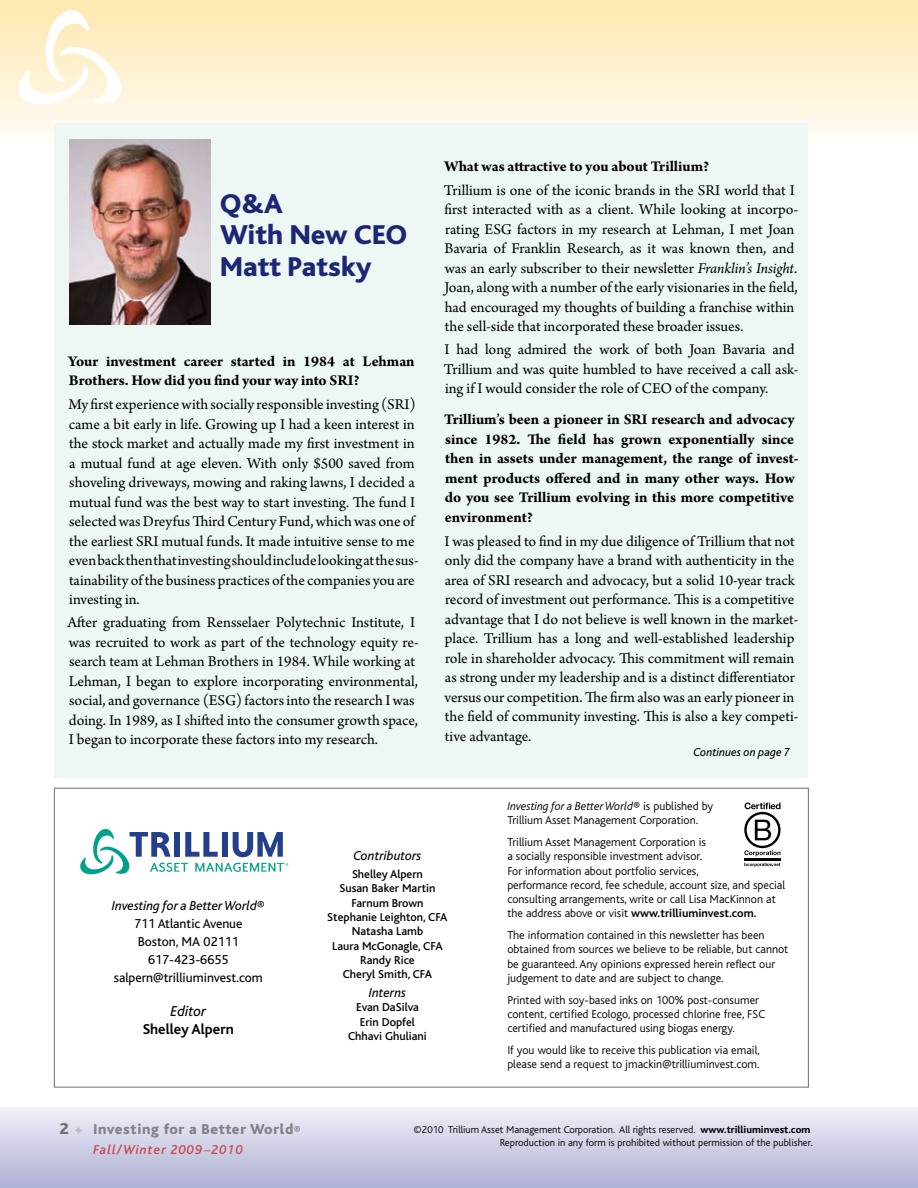
<style>
.page{position:relative;width:918px;height:1188px;background:#fff}
.page>*{position:absolute;margin:0;border:0;box-sizing:border-box;transform-origin:0 0}
.t1{font:800 28.5px/31.5px "Bliss";color:#1c2674}
.t2{font:15.75px/19.5px "Arno Pro";color:#000}
.t3{font:700 15.75px/19.5px "Arno Pro";letter-spacing:-.005em;color:#000}
.t4{font:800 15px "Bliss";letter-spacing:.04em;color:#808285}
.t5{font:700 15px "Bliss";color:#000}
.t6{font:italic 15px "Bliss";color:#000}
.t7{font:13.5px/18px "Bliss";color:#000;text-align:center}
.t8{font:italic 13.5px "Bliss";color:#000}
.t9{font:italic 500 13.5px "Bliss";letter-spacing:.08em;color:#c74a4b}
.t10{font:300 12px/14.2px "Bliss";color:#000}
.t11{font:500 12px/14.2px "Bliss";color:#000;text-align:center}
.t12{font:italic 12px "Bliss";color:#000}
.t13{font:300 10.5px/13.5px "Bliss";color:#000;text-align:right}
.s1{font-style:italic}
.s2{font-size:16.5px;color:#6d6f71}
.s3{color:#bcbdc0}
.s4{font-size:12px}
.s5{font-family:"Arno Pro";font-weight:400;font-style:normal;font-size:15.75px}
.s6{font-weight:700}
.s7{font-weight:800}
</style>
<div class="page">
<div style="left:0;top:1107px;width:918px;height:81px;background:linear-gradient(to bottom,#f1f0f7,#adafd4)"></div>
<div style="left:0;top:0;width:918px;height:154px;background:linear-gradient(to bottom,#ffe8ad,#fffefe)"></div>
<svg style="left:17px;top:8px;width:104px;height:100px"></svg>
<svg style="left:917px;top:1107px;width:1px;height:81px"></svg>
<div style="left:55px;top:124px;width:753px;height:654px;background:#edf7f4"></div>
<svg style="left:80px;top:829px;width:208px;height:46px"></svg>
<img style="left:69px;top:139px;width:141px;height:185px">
<svg style="left:744px;top:863px;width:36px;height:4px"></svg>
<hr style="left:744px;top:858px;width:37px;height:2px;background:#000">
<svg style="left:744px;top:802px;width:38px;height:54px"></svg>
<h1 class="t1" style="left:220px;top:188px;width:188px">Q&amp;A<br>With New CEO<br>Matt Patsky</h1>
<p class="t3" style="left:68px;top:352px;width:348px">Your investment career started in 1984 at Lehman<br>Brothers. How did you find your way into SRI?</p>
<p class="t2" style="left:69px;top:396px;width:351px">My first experience with socially responsible investing (SRI) came a bit early in life. Growing up I had a keen interest in the stock market and actually made my first investment in a mutual fund at age eleven. With only $500 saved from shoveling driveways, mowing and raking lawns, I decided a mutual fund was the best way to start investing. The fund I selected was Dreyfus Third Century Fund, which was one of the earliest SRI mutual funds. It made intuitive sense to me even back then that investing should include looking at the sus&shy;tainability of the business practices of the companies you are investing in.</p>
<p class="t2" style="left:67px;top:613px;width:353px">After graduating from Rensselaer Polytechnic Institute, I was recruited to work as part of the technology equity re&shy;search team at Lehman Brothers in 1984. While working at Lehman, I began to explore incorporating environmental, social, and governance (ESG) factors into the research I was doing. In 1989, as I shifted into the consumer growth space, I began to incorporate these factors into my research.</p>
<p class="t3" style="left:444px;top:157px;width:266px">What was attractive to you about Trillium?</p>
<p class="t2" style="left:444px;top:181px;width:356px">Trillium is one of the iconic brands in the SRI world that I first interacted with as a client. While looking at incorpo&shy;rating ESG factors in my research at Lehman, I met Joan Bavaria of Franklin Research, as it was known then, and was an early subscriber to their newsletter <span class="s1">Franklin’s Insight</span>.<br>Joan, along with a number of the early visionaries in the field, had encouraged my thoughts of building a franchise within the sell-side that incorporated these broader issues.</p>
<p class="t2" style="left:444px;top:340px;width:356px">I had long admired the work of both Joan Bavaria and<br>Trillium and was quite humbled to have received a call ask&shy;ing if I would consider the role of CEO of the company.</p>
<p class="t3" style="left:444px;top:411px;width:356px">Trillium’s been a pioneer in SRI research and advocacy since 1982. The field has grown exponentially since then in assets under management, the range of invest&shy;ment products offered and in many other ways. How do you see Trillium evolving in this more competitive environment?</p>
<p class="t2" style="left:444px;top:532px;width:355px">I was pleased to find in my due diligence of Trillium that not only did the company have a brand with authenticity in the area of SRI research and advocacy, but a solid 10-year track record of investment out performance. This is a competitive advantage that I do not believe is well known in the market&shy;place. Trillium has a long and well-established leadership role in shareholder advocacy. This commitment will remain as strong under my leadership and is a distinct differentiator versus our competition. The firm also was an early pioneer in the field of community investing. This is also a key competi&shy;tive advantage.</p>
<p class="t12" style="left:694px;top:746px;width:98px">Continues on page 7</p>
<p class="t8" style="left:112px;top:898px;width:154px">Investing for a Better World®</p>
<p class="t7" style="left:114px;top:915px;width:151px">711 Atlantic Avenue<br>Boston, MA 02111<br>617-423-6655 salpern@trilliuminvest.com</p>
<p class="t6" style="left:171px;top:1004px;width:37px">Editor</p>
<p class="t5" style="left:143px;top:1022px;width:93px">Shelley Alpern</p>
<p class="t4" style="left:59px;top:1122px;width:243px"><span class="s2">2</span> <span class="s3">✦</span> Investing for a Better World<span class="s4">®</span></p>
<p class="t9" style="left:93px;top:1142px;width:151px">Fall/Winter 2009<span class="s5">–</span>2010</p>
<p class="t8" style="left:353px;top:849px;width:70px">Contributors</p>
<p class="t11" style="left:327px;top:867px;width:122px">Shelley Alpern<br>Susan Baker Martin<br>Farnum Brown<br>Stephanie Leighton, CFA<br>Natasha Lamb<br>Laura McGonagle, CFA<br>Randy Rice<br>Cheryl Smith, CFA</p>
<p class="t8" style="left:369px;top:986px;width:39px">Interns</p>
<p class="t11" style="left:348px;top:1001px;width:80px">Evan DaSilva<br>Erin Dopfel<br>Chhavi Ghuliani</p>
<p class="t10" style="left:507px;top:799px;width:207px"><span class="s1">Investing for a Better World®</span> is published by<br>Trillium Asset Management Corporation.</p>
<p class="t10" style="left:507px;top:835px;width:279px">Trillium Asset Management Corporation is<br>a socially responsible investment advisor.<br>For information about portfolio services,<br>performance record, fee schedule, account size, and special consulting arrangements, write or call Lisa MacKinnon at the address above or visit <span class="s6">www.trilliuminvest.com.</span></p>
<p class="t10" style="left:507px;top:928px;width:283px">The information contained in this newsletter has been obtained from sources we believe to be reliable, but cannot be guaranteed. Any opinions expressed herein reflect our judgement to date and are subject to change.</p>
<p class="t10" style="left:507px;top:993px;width:259px">Printed with soy-based inks on 100% post-consumer content, certified Ecologo, processed chlorine free, FSC certified and manufactured using biogas energy.</p>
<p class="t10" style="left:507px;top:1043px;width:254px">If you would like to receive this publication via email, please send a request to jmackin@trilliuminvest.com.</p>
<p class="t13" style="left:414px;top:1123px;width:401px">©2010 Trillium Asset Management Corporation. All rights reserved. <span class="s7">www.trilliuminvest.com<br></span>Reproduction in any form is prohibited without permission of the publisher.</p>
</div>
